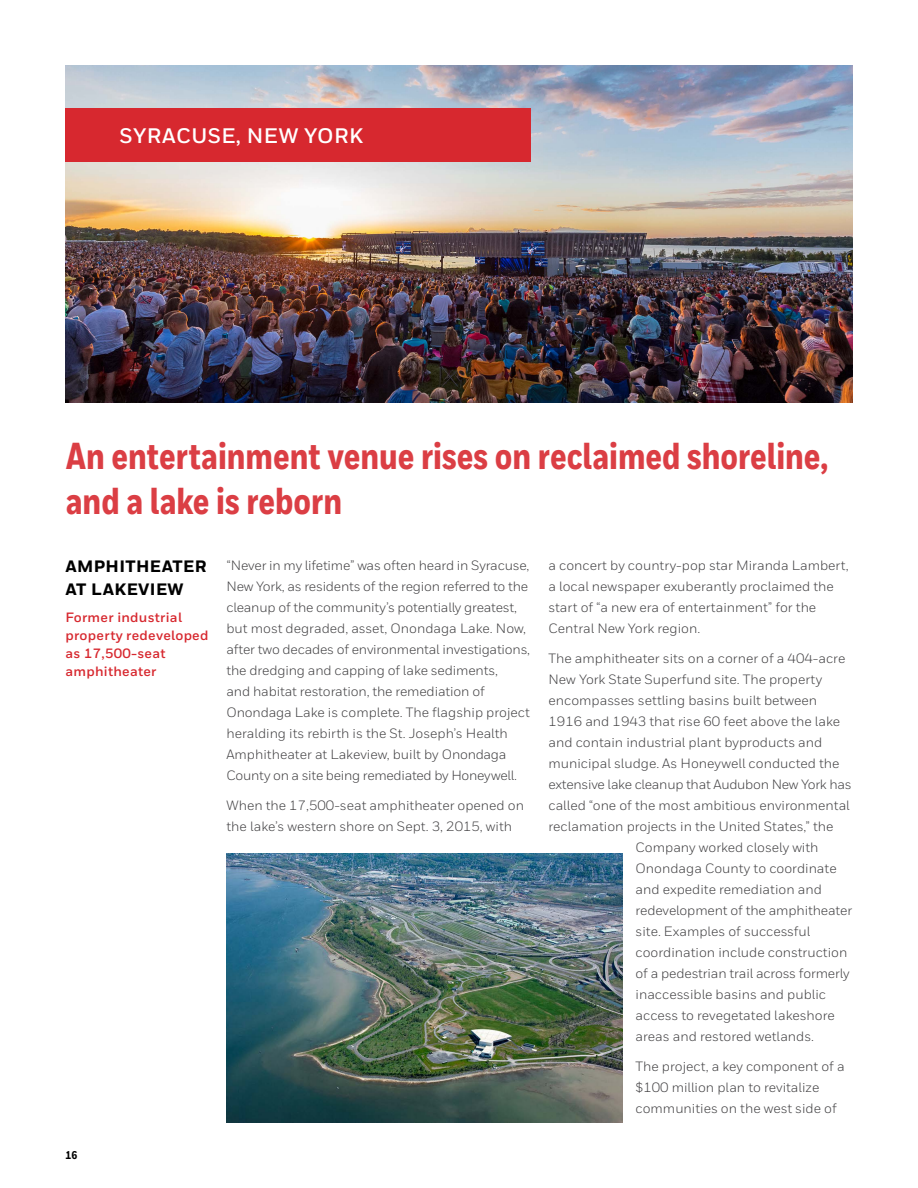
<style>
.page{position:relative;width:918px;height:1188px;background:#fff}
.page>*{position:absolute;margin:0;border:0;box-sizing:border-box;transform-origin:0 0}
.Body_Copy{font:800 37.5px/45px "Honeywell Cond";color:#db3e44}
.Body_Copy-2{font:700 21px "Honeywell Sans";letter-spacing:.02em;color:#fff}
.Sidebar_Head{font:800 16.5px/22.5px "Honeywell Sans";letter-spacing:.02em;color:#000}
.Body_Copy-3{font:13.5px/21px "Honeywell Sans";color:#414042}
.Sidebar_Head-2{font:700 13.5px/18px "Honeywell Sans";letter-spacing:.02em;color:#d7282f}
.Body_Copy-4{font:13.5px "Honeywell Sans";letter-spacing:-.02em;color:#414042}
.MASTER__Header_Foote{font:800 11.25px "Honeywell Cond";color:#000}
</style>
<div class="page">
<img style="left:65px;top:65px;width:788px;height:338px">
<div style="left:65px;top:108px;width:466px;height:54px;background:#d7282f"></div>
<img style="left:226px;top:853px;width:396px;height:270px">
<p class="Body_Copy-2" style="left:119px;top:123px;width:245px">SYRACUSE, NEW YORK</p>
<p class="Body_Copy" style="left:66px;top:435px;width:764px">An entertainment venue rises on reclaimed shoreline, and a lake is reborn</p>
<p class="Sidebar_Head" style="left:65px;top:556px;width:143px">AMPHITHEATER<br>AT LAKEVIEW</p>
<p class="Sidebar_Head-2" style="left:65px;top:608px;width:145px">Former industrial property redeveloped as 17,500-seat amphitheater</p>
<p class="MASTER__Header_Foote" style="left:66px;top:1148px;width:14px">16</p>
<p class="Body_Copy-3" style="left:226px;top:555px;width:305px">“Never in my lifetime” was often heard in Syracuse, New York, as residents of the region referred to the cleanup of the community’s potentially greatest, but most degraded, asset, Onondaga Lake. Now, after two decades of environmental investigations, the dredging and capping of lake sediments,<br>and habitat restoration, the remediation of Onondaga Lake is complete. The flagship project heralding its rebirth is the St. Joseph’s Health Amphitheater at Lakeview, built by Onondaga County on a site being remediated by Honeywell.</p>
<p class="Body_Copy-3" style="left:226px;top:795px;width:299px">When the 17,500-seat amphitheater opened on the lake’s western shore on Sept. 3, 2015, with</p>
<p class="Body_Copy-3" style="left:549px;top:555px;width:302px">a concert by country-pop star Miranda Lambert, a local newspaper exuberantly proclaimed the start of “a new era of entertainment” for the Central New York region.</p>
<p class="Body_Copy-3" style="left:549px;top:648px;width:298px">The amphitheater sits on a corner of a 404-acre</p>
<p class="Body_Copy-3" style="left:549px;top:669px;width:275px">New York State Superfund site. The property</p>
<p class="Body_Copy-3" style="left:549px;top:690px;width:270px">encompasses settling basins built between</p>
<p class="Body_Copy-3" style="left:549px;top:711px;width:293px">1916 and 1943 that rise 60 feet above the lake</p>
<p class="Body_Copy-3" style="left:549px;top:732px;width:275px">and contain industrial plant byproducts and</p>
<p class="Body_Copy-3" style="left:549px;top:753px;width:293px">municipal sludge. As Honeywell conducted the</p>
<p class="Body_Copy-4" style="left:549px;top:776px;width:305px">extensive lake cleanup that Audubon New York has</p>
<p class="Body_Copy-3" style="left:549px;top:795px;width:303px">called “one of the most ambitious environmental</p>
<p class="Body_Copy-3" style="left:549px;top:816px;width:286px">reclamation projects in the United States,” the</p>
<p class="Body_Copy-3" style="left:636px;top:837px;width:184px">Company worked closely with</p>
<p class="Body_Copy-3" style="left:636px;top:858px;width:203px">Onondaga County to coordinate</p>
<p class="Body_Copy-3" style="left:636px;top:879px;width:188px">and expedite remediation and</p>
<p class="Body_Copy-3" style="left:636px;top:900px;width:218px">redevelopment of the amphitheater</p>
<p class="Body_Copy-3" style="left:636px;top:921px;width:176px">site. Examples of successful</p>
<p class="Body_Copy-3" style="left:636px;top:942px;width:213px">coordination include construction</p>
<p class="Body_Copy-3" style="left:636px;top:963px;width:216px">of a pedestrian trail across formerly</p>
<p class="Body_Copy-3" style="left:636px;top:984px;width:192px">inaccessible basins and public</p>
<p class="Body_Copy-3" style="left:636px;top:1005px;width:201px">access to revegetated lakeshore</p>
<p class="Body_Copy-3" style="left:636px;top:1026px;width:180px">areas and restored wetlands.</p>
<p class="Body_Copy-3" style="left:636px;top:1056px;width:211px">The project, a key component of a $100 million plan to revitalize communities on the west side of</p>
</div>
